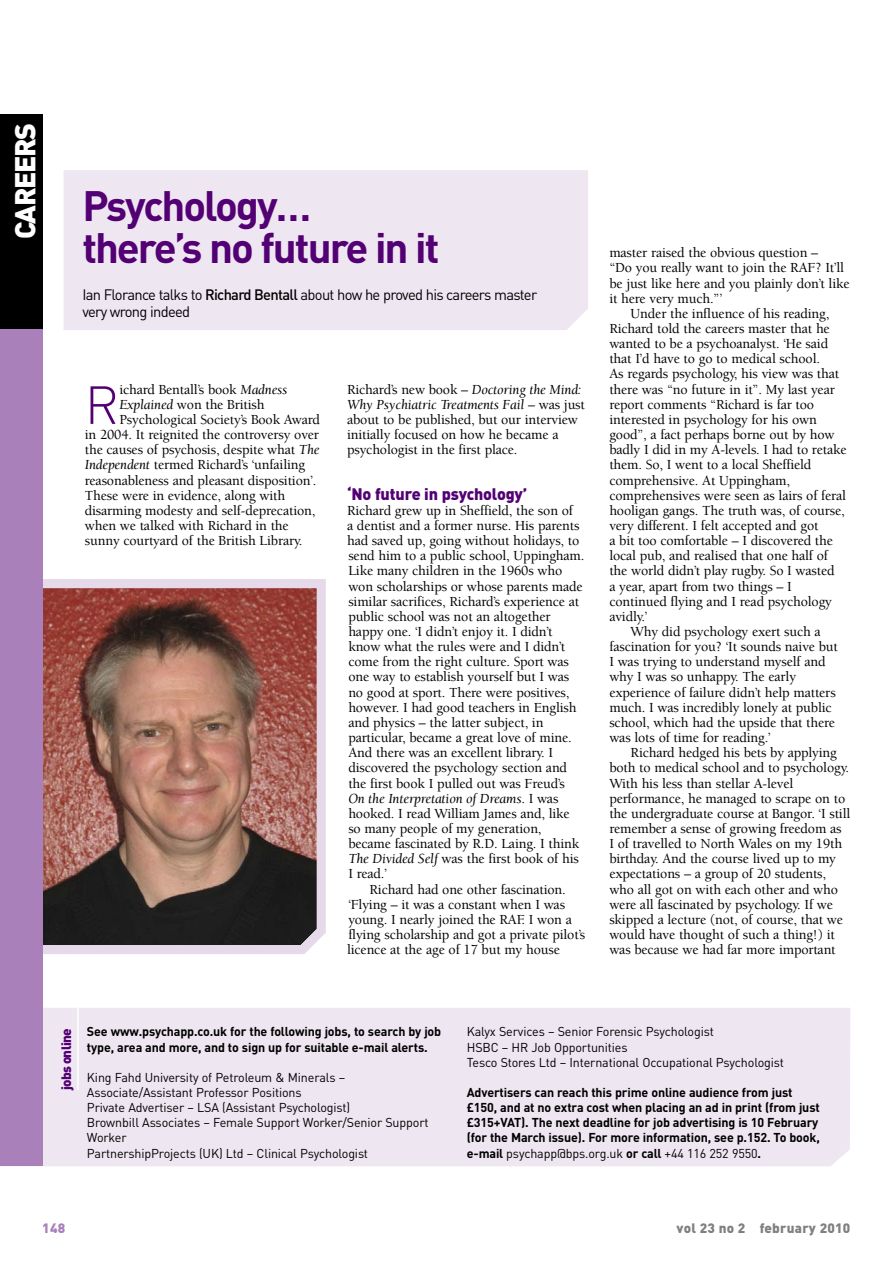
<style>
.page{position:relative;width:893px;height:1263px;background:#fff}
.page>*{position:absolute;margin:0;border:0;box-sizing:border-box;transform-origin:0 0}
.t1{font:300 52.8px "DIN Pro";color:#530074}
.t2{font:700 42px/42px "DIN Pro";letter-spacing:-.05em;color:#530074}
.t3{font:900 28.5px "DIN Pro";letter-spacing:-.05em;color:#fff}
.t4{font:900 16.5px "DIN Pro";letter-spacing:-.01em;color:#530074}
.t5{font:15px/16.5px "DIN Pro";letter-spacing:-.045em;color:#000}
.t6{font:500 14.25px/15.1px "Berkeley Std";letter-spacing:-.01em;color:#000}
.t7{font:900 13.5px "DIN Pro";letter-spacing:.015em;color:#808080}
.t8{font:900 13.5px "DIN Pro";letter-spacing:-.05em;color:#530074}
.t9{font:900 13.5px "DIN Pro";color:#a980ba}
.t10{font:700 12.75px/15.1px "DIN Pro";letter-spacing:-.01em;color:#000}
.t11{font:12.75px/15.1px "DIN Pro";letter-spacing:-.01em;color:#000}
.s1{font-weight:500}
.s2{font-weight:400;font-style:italic}
.s3{font-weight:400}
</style>
<div class="page">
<div style="left:64px;top:170px;width:524px;height:160px;background:#eee6f1"></div>
<div style="left:42px;top:1008px;width:808px;height:158px;background:#eee6f1"></div>
<svg style="left:42px;top:579px;width:284px;height:375px;background:#8b6259"></svg>
<hr style="left:77px;top:1007px;width:2px;height:83px;background:#fff">
<div style="left:0;top:329px;width:42px;height:837px;background:#a980ba"></div>
<div style="left:0;top:114px;width:42px;height:215px;background:#000"></div>
<h3 class="t3" style="left:9px;top:239px;width:117px;rotate:-90deg">CAREERS</h3>
<h2 class="t2" style="left:82px;top:189px;width:359px">Psychology… there’s no future in it</h2>
<p class="t5" style="left:82px;top:289px;width:456px">Ian Florance talks to <span class="s1">Richard Bentall</span> about how he proved his careers master very wrong indeed</p>
<h1 class="t1" style="left:85px;top:375px;width:35px">R</h1>
<p class="t6" style="left:119px;top:383px;width:170px">ichard Bentall’s book <span class="s2">Madness</span></p>
<p class="t6" style="left:119px;top:398px;width:147px"><span class="s2">Explained</span> won the British</p>
<p class="t6" style="left:119px;top:413px;width:202px">Psychological Society’s Book Award</p>
<p class="t6" style="left:85px;top:428px;width:236px">in 2004. It reignited the controversy over</p>
<p class="t6" style="left:85px;top:443px;width:236px">the causes of psychosis, despite what <span class="s2">The</span></p>
<p class="t6" style="left:85px;top:459px;width:222px"><span class="s2">Independent</span> termed Richard’s ‘unfailing</p>
<p class="t6" style="left:85px;top:474px;width:233px">reasonableness and pleasant disposition’.</p>
<p class="t6" style="left:85px;top:489px;width:202px">These were in evidence, along with</p>
<p class="t6" style="left:85px;top:504px;width:232px">disarming modesty and self-deprecation,</p>
<p class="t6" style="left:85px;top:519px;width:205px">when we talked with Richard in the</p>
<p class="t6" style="left:85px;top:534px;width:219px">sunny courtyard of the British Library.</p>
<p class="t6" style="left:347px;top:383px;width:239px">Richard’s new book – <span class="s2">Doctoring the Mind:<br>Why Psychiatric Treatments Fail</span> – was just about to be published, but our interview initially focused on how he became a psychologist in the first place.</p>
<p class="t4" style="left:347px;top:484px;width:182px">‘No future in psychology’</p>
<p class="t6" style="left:347px;top:504px;width:239px">Richard grew up in Sheffield, the son of<br>a dentist and a former nurse. His parents had saved up, going without holidays, to send him to a public school, Uppingham.<br>Like many children in the 1960s who won scholarships or whose parents made similar sacrifices, Richard’s experience at public school was not an altogether happy one. ‘I didn’t enjoy it. I didn’t know what the rules were and I didn’t come from the right culture. Sport was one way to establish yourself but I was no good at sport. There were positives, however. I had good teachers in English and physics – the latter subject, in particular, became a great love of mine.<br>And there was an excellent library. I discovered the psychology section and the first book I pulled out was Freud’s<br><span class="s2">On the Interpretation of Dreams</span>. I was hooked. I read William James and, like so many people of my generation, became fascinated by R.D. Laing. I think <span class="s2">The Divided Self</span> was the first book of his I read.’</p>
<p class="t6" style="left:347px;top:883px;width:240px;text-indent:23px">Richard had one other fascination. ‘Flying – it was a constant when I was young. I nearly joined the RAF. I won a flying scholarship and got a private pilot’s licence at the age of 17 but my house</p>
<p class="t6" style="left:609px;top:246px;width:242px">master raised the obvious question –<br>“Do you really want to join the RAF? It’ll be just like here and you plainly don’t like it here very much.”’</p>
<p class="t6" style="left:631px;top:307px;width:200px">Under the influence of his reading,</p>
<p class="t6" style="left:609px;top:322px;width:222px">Richard told the careers master that he</p>
<p class="t6" style="left:609px;top:337px;width:220px">wanted to be a psychoanalyst. ‘He said</p>
<p class="t6" style="left:609px;top:353px;width:212px">that I’d have to go to medical school.</p>
<p class="t6" style="left:609px;top:368px;width:231px">As regards psychology, his view was that</p>
<p class="t6" style="left:609px;top:383px;width:227px">there was “no future in it”. My last year</p>
<p class="t6" style="left:609px;top:398px;width:206px">report comments “Richard is far too</p>
<p class="t6" style="left:609px;top:413px;width:209px">interested in psychology for his own</p>
<p class="t6" style="left:609px;top:428px;width:227px">good”, a fact perhaps borne out by how</p>
<p class="t6" style="left:609px;top:443px;width:239px">badly I did in my A-levels. I had to retake</p>
<p class="t6" style="left:609px;top:459px;width:204px">them. So, I went to a local Sheffield</p>
<p class="t6" style="left:609px;top:474px;width:182px">comprehensive. At Uppingham,</p>
<p class="t6" style="left:609px;top:489px;width:238px">comprehensives were seen as lairs of feral</p>
<p class="t6" style="left:609px;top:504px;width:237px">hooligan gangs. The truth was, of course,</p>
<p class="t6" style="left:609px;top:519px;width:211px">very different. I felt accepted and got</p>
<p class="t6" style="left:609px;top:534px;width:225px">a bit too comfortable – I discovered the</p>
<p class="t6" style="left:609px;top:549px;width:220px">local pub, and realised that one half of</p>
<p class="t6" style="left:609px;top:565px;width:227px">the world didn’t play rugby. So I wasted</p>
<p class="t6" style="left:609px;top:580px;width:184px">a year, apart from two things – I</p>
<p class="t6" style="left:609px;top:595px;width:224px">continued flying and I read psychology</p>
<p class="t6" style="left:609px;top:610px;width:40px">avidly.’</p>
<p class="t6" style="left:631px;top:625px;width:192px">Why did psychology exert such a</p>
<p class="t6" style="left:609px;top:640px;width:230px">fascination for you? ‘It sounds naive but</p>
<p class="t6" style="left:609px;top:656px;width:218px">I was trying to understand myself and</p>
<p class="t6" style="left:609px;top:671px;width:188px">why I was so unhappy. The early</p>
<p class="t6" style="left:609px;top:686px;width:228px">experience of failure didn’t help matters</p>
<p class="t6" style="left:609px;top:701px;width:224px">much. I was incredibly lonely at public</p>
<p class="t6" style="left:609px;top:716px;width:227px">school, which had the upside that there</p>
<p class="t6" style="left:609px;top:731px;width:163px">was lots of time for reading.’</p>
<p class="t6" style="left:631px;top:746px;width:208px">Richard hedged his bets by applying</p>
<p class="t6" style="left:609px;top:762px;width:241px">both to medical school and to psychology.</p>
<p class="t6" style="left:609px;top:777px;width:186px">With his less than stellar A-level</p>
<p class="t6" style="left:609px;top:792px;width:237px">performance, he managed to scrape on to</p>
<p class="t6" style="left:609px;top:807px;width:242px">the undergraduate course at Bangor. ‘I still</p>
<p class="t6" style="left:609px;top:822px;width:234px">remember a sense of growing freedom as</p>
<p class="t6" style="left:609px;top:837px;width:234px">I of travelled to North Wales on my 19th</p>
<p class="t6" style="left:609px;top:852px;width:228px">birthday. And the course lived up to my</p>
<p class="t6" style="left:609px;top:868px;width:218px">expectations – a group of 20 students,</p>
<p class="t6" style="left:609px;top:883px;width:230px">who all got on with each other and who</p>
<p class="t6" style="left:609px;top:898px;width:225px">were all fascinated by psychology. If we</p>
<p class="t6" style="left:609px;top:913px;width:235px">skipped a lecture (not, of course, that we</p>
<p class="t6" style="left:609px;top:928px;width:227px">would have thought of such a thing!) it</p>
<p class="t6" style="left:609px;top:943px;width:228px">was because we had far more important</p>
<p class="t8" style="left:58px;top:1090px;width:63px;rotate:-90deg">jobs online</p>
<p class="t10" style="left:87px;top:1026px;width:356px">See www.psychapp.co.uk for the following jobs, to search by job type, area and more, and to sign up for suitable e-mail alerts.</p>
<p class="t11" style="left:87px;top:1071px;width:343px">King Fahd University of Petroleum &amp; Minerals – Associate/Assistant Professor Positions<br>Private Advertiser – LSA (Assistant Psychologist)<br>Brownbill Associates – Female Support Worker/Senior Support Worker<br>PartnershipProjects (UK) Ltd – Clinical Psychologist</p>
<p class="t11" style="left:467px;top:1026px;width:319px">Kalyx Services – Senior Forensic Psychologist<br>HSBC – HR Job Opportunities<br>Tesco Stores Ltd – International Occupational Psychologist</p>
<p class="t10" style="left:467px;top:1086px;width:355px">Advertisers can reach this prime online audience from just £150, and at no extra cost when placing an ad in print (from just £315+VAT). The next deadline for job advertising is 10 February (for the March issue). For more information, see p.152. To book, e-mail <span class="s3">psychapp@bps.org.uk</span> or call <span class="s3">+44 116 252 9550</span>.</p>
<p class="t9" style="left:42px;top:1220px;width:24px">148</p>
<p class="t7" style="left:676px;top:1220px;width:175px">vol 23 no 2 february 2010</p>
</div>
